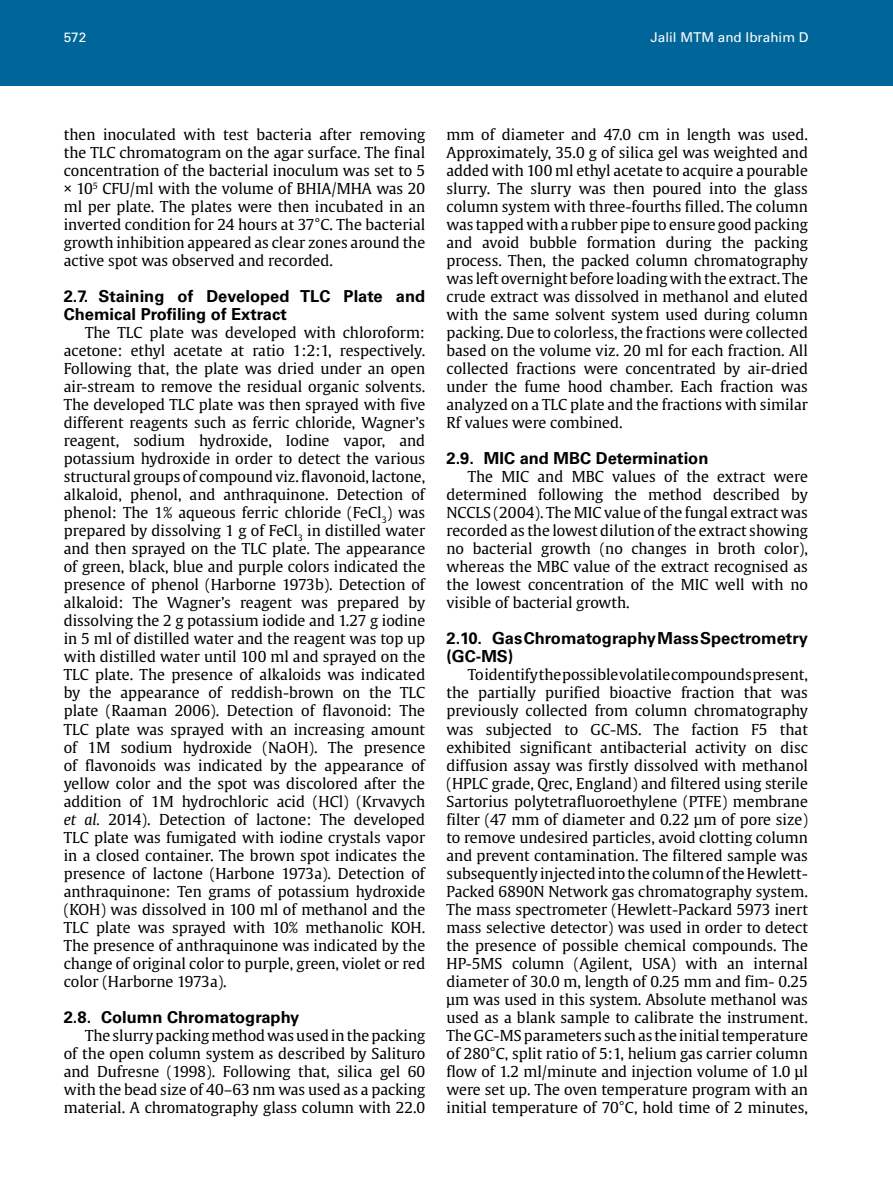
<style>
.page{position:relative;width:893px;height:1191px;background:#fff}
.page>*{position:absolute;margin:0;border:0;box-sizing:border-box;transform-origin:0 0}
.t1{font:700 16.5px/18px "Univers LT Std";color:#000}
.t2{font:15px/18px "Gulliver";color:#000;text-align:justify}
.t3{font:13.5px "Univers LT Std";color:#fff}
.s1{font-style:italic}
</style>
<div class="page">
<div style="left:0;top:0;width:893px;height:85px;background:#069"></div>
<p class="t3" style="left:64px;top:30px;width:24px">572</p>
<p class="t3" style="left:651px;top:30px;width:159px">Jalil MTM and Ibrahim D</p>
<p class="t2" style="left:64px;top:126px;width:363px">then inoculated with test bacteria after removing the TLC chromatogram on the agar surface. The final concentration of the bacterial inoculum was set to 5 × 10<sup>5</sup> CFU/ml with the volume of BHIA/MHA was 20 ml per plate. The plates were then incubated in an inverted condition for 24 hours at 37°C. The bacterial growth inhibition appeared as clear zones around the active spot was observed and recorded.</p>
<p class="t1" style="left:64px;top:288px;width:363px">2.7. Staining of Developed TLC Plate and<br>Chemical Profiling of Extract</p>
<p class="t2" style="left:64px;top:324px;width:363px;text-indent:21px">The TLC plate was developed with chloroform: acetone: ethyl acetate at ratio 1:2:1, respectively.<br>Following that, the plate was dried under an open air-stream to remove the residual organic solvents.<br>The developed TLC plate was then sprayed with five different reagents such as ferric chloride, Wagner’s reagent, sodium hydroxide, Iodine vapor, and potassium hydroxide in order to detect the various structural groups of compound viz. flavonoid, lactone, alkaloid, phenol, and anthraquinone. Detection of phenol: The 1% aqueous ferric chloride (FeCl<sub>3</sub>) was prepared by dissolving 1 g of FeCl<sub>3</sub> in distilled water and then sprayed on the TLC plate. The appearance of green, black, blue and purple colors indicated the presence of phenol (Harborne 1973b). Detection of alkaloid: The Wagner’s reagent was prepared by dissolving the 2 g potassium iodide and 1.27 g iodine in 5 ml of distilled water and the reagent was top up with distilled water until 100 ml and sprayed on the TLC plate. The presence of alkaloids was indicated by the appearance of reddish-brown on the TLC plate (Raaman 2006). Detection of flavonoid: The TLC plate was sprayed with an increasing amount of 1M sodium hydroxide (NaOH). The presence of flavonoids was indicated by the appearance of yellow color and the spot was discolored after the addition of 1M hydrochloric acid (HCl) (Krvavych <span class="s1">et al.</span> 2014). Detection of lactone: The developed TLC plate was fumigated with iodine crystals vapor in a closed container. The brown spot indicates the presence of lactone (Harbone 1973a). Detection of anthraquinone: Ten grams of potassium hydroxide (KOH) was dissolved in 100 ml of methanol and the TLC plate was sprayed with 10% methanolic KOH.<br>The presence of anthraquinone was indicated by the change of original color to purple, green, violet or red color (Harborne 1973a).</p>
<p class="t1" style="left:64px;top:1008px;width:237px">2.8. Column Chromatography</p>
<p class="t2" style="left:64px;top:1026px;width:363px;text-indent:21px">The slurry packing method was used in the packing of the open column system as described by Salituro and Dufresne (1998). Following that, silica gel 60 with the bead size of 40–63 nm was used as a packing material. A chromatography glass column with 22.0</p>
<p class="t2" style="left:446px;top:126px;width:363px">mm of diameter and 47.0 cm in length was used.<br>Approximately, 35.0 g of silica gel was weighted and added with 100 ml ethyl acetate to acquire a pourable slurry. The slurry was then poured into the glass column system with three-fourths filled. The column was tapped with a rubber pipe to ensure good packing and avoid bubble formation during the packing process. Then, the packed column chromatography was left overnight before loading with the extract. The crude extract was dissolved in methanol and eluted with the same solvent system used during column packing. Due to colorless, the fractions were collected based on the volume viz. 20 ml for each fraction. All collected fractions were concentrated by air-dried under the fume hood chamber. Each fraction was analyzed on a TLC plate and the fractions with similar Rf values were combined.</p>
<p class="t1" style="left:446px;top:450px;width:263px">2.9. MIC and MBC Determination</p>
<p class="t2" style="left:446px;top:468px;width:363px;text-indent:21px">The MIC and MBC values of the extract were determined following the method described by NCCLS (2004). The MIC value of the fungal extract was recorded as the lowest dilution of the extract showing no bacterial growth (no changes in broth color), whereas the MBC value of the extract recognised as the lowest concentration of the MIC well with no visible of bacterial growth.</p>
<p class="t1" style="left:446px;top:630px;width:363px">2.10. Gas Chromatography Mass Spectrometry (GC-MS)</p>
<p class="t2" style="left:446px;top:666px;width:363px;text-indent:21px">To identify the possible volatile compounds present, the partially purified bioactive fraction that was previously collected from column chromatography was subjected to GC-MS. The faction F5 that exhibited significant antibacterial activity on disc diffusion assay was firstly dissolved with methanol (HPLC grade, Qrec, England) and filtered using sterile Sartorius polytetrafluoroethylene (PTFE) membrane filter (47 mm of diameter and 0.22 µm of pore size) to remove undesired particles, avoid clotting column and prevent contamination. The filtered sample was subsequently injected into the column of the Hewlett-Packed 6890N Network gas chromatography system.<br>The mass spectrometer (Hewlett-Packard 5973 inert mass selective detector) was used in order to detect the presence of possible chemical compounds. The HP-5MS column (Agilent, USA) with an internal diameter of 30.0 m, length of 0.25 mm and fim- 0.25 µm was used in this system. Absolute methanol was used as a blank sample to calibrate the instrument.<br>The GC-MS parameters such as the initial temperature of 280°C, split ratio of 5:1, helium gas carrier column flow of 1.2 ml/minute and injection volume of 1.0 µl were set up. The oven temperature program with an initial temperature of 70°C, hold time of 2 minutes,</p>
</div>
